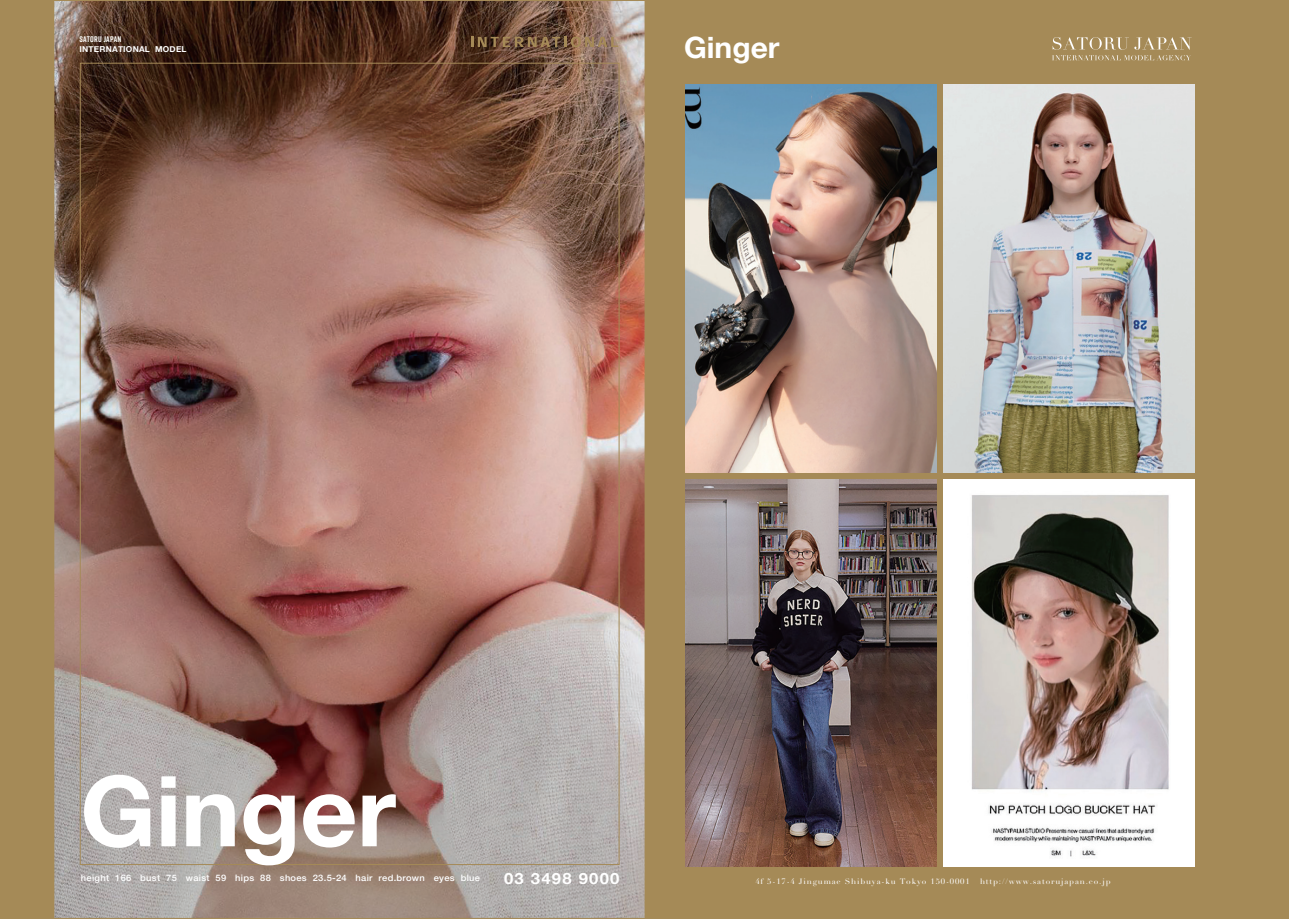
<style>
.page{position:relative;width:1289px;height:919px;background:#fff}
.page>*{position:absolute;margin:0;border:0;box-sizing:border-box;transform-origin:0 0}
.t1{font:700 97.95px "Helvetica Neue";letter-spacing:-.005em;color:#fff}
.t2{font:700 29.4px "Helvetica Neue";color:#fff}
.t3{font:700 15.45px "Helvetica Neue";letter-spacing:.075em;color:#fff;scale:1.08 1}
.t4{font:500 8.85px "Helvetica Neue";letter-spacing:.03em;color:#fff;scale:1.05 1}
.t5{font:700 8.1px "Helvetica Neue";letter-spacing:.025em;color:#fff}
.t6{font:700 8.1px "Rift";letter-spacing:.025em;color:#fff}
.t7{font:7.8px "Didot LH";letter-spacing:.1em;color:#fff;scale:1.08 1}
</style>
<div class="page">
<div style="left:0;top:0;width:1288px;height:918px;background:#a58a57"></div>
<svg style="left:1052px;top:37px;width:139px;height:23px"></svg>
<img style="left:685px;top:85px;width:251px;height:387px">
<img style="left:685px;top:479px;width:251px;height:387px">
<img style="left:943px;top:85px;width:251px;height:387px">
<img style="left:943px;top:479px;width:251px;height:387px">
<img style="left:54px;top:1px;width:590px;height:916px">
<svg style="left:471px;top:37px;width:147px;height:10px"></svg>
<p class="t6" style="left:80px;top:33px;width:43px">SATORU JAPAN</p>
<p class="t5" style="left:80px;top:43px;width:108px">INTERNATIONAL MODEL</p>
<h2 class="t2" style="left:684px;top:24px;width:97px">Ginger</h2>
<h1 class="t1" style="left:80px;top:734px;width:317px">Ginger</h1>
<p class="t4" style="left:81px;top:870px;width:381px">height 166 bust 75 waist 59 hips 88 shoes 23.5-24 hair red.brown eyes blue</p>
<h3 class="t3" style="left:504px;top:866px;width:108px">03 3498 9000</h3>
<p class="t7" style="left:755px;top:876px;width:200px">4f 5-17-4 Jingumae Shibuya-ku Tokyo 150-0001</p>
<p class="t7" style="left:980px;top:876px;width:122px">http://www.satorujapan.co.jp</p>
</div>
